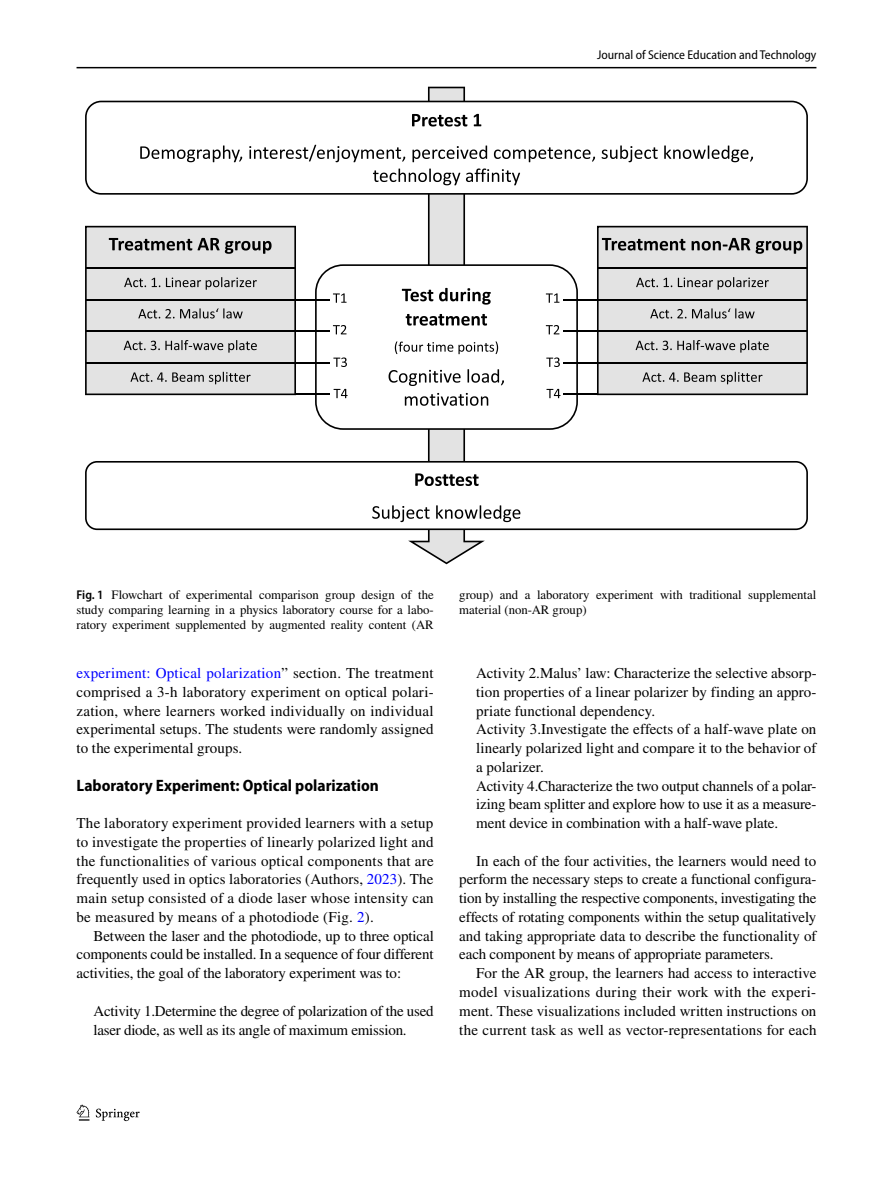
<style>
.page{position:relative;width:893px;height:1187px;background:#fff}
.page>*{position:absolute;margin:0;border:0;box-sizing:border-box;transform-origin:0 0}
.t1{font:700 semi-condensed 16.5px "Myriad Pro";color:#000}
.t2{font:15px/18.8px "STIX";color:#000;text-align:justify}
.t3{font:12.75px/15px "STIX";color:#000;text-align:justify}
.t4{font:semi-condensed 12.75px "Myriad Pro";color:#000}
.s1{font-family:"Myriad Pro";font-weight:600;font-stretch:semi-condensed}
.s2{color:#00f}
</style>
<div class="page">
<hr style="left:77px;top:67px;width:739px;height:1px;background:#000">
<svg style="left:77px;top:1104px;width:12px;height:16px"></svg>
<svg style="left:96px;top:1108px;width:44px;height:12px"></svg>
<svg style="left:85px;top:87px;width:723px;height:477px"></svg>
<p class="t4" style="left:597px;top:48px;width:221px">Journal of Science Education and Technology</p>
<p class="t3" style="left:77px;top:588px;width:359px"><span class="s1">Fig. 1</span> Flowchart of experimental comparison group design of the study comparing learning in a physics laboratory course for a labo&shy;ratory experiment supplemented by augmented reality content (AR</p>
<p class="t3" style="left:459px;top:588px;width:359px">group) and a laboratory experiment with traditional supplemental material (non-AR group)</p>
<p class="t2" style="left:77px;top:664px;width:359px"><span class="s2">experiment: Optical polarization</span>” section. The treatment comprised a 3-h laboratory experiment on optical polari&shy;zation, where learners worked individually on individual experimental setups. The students were randomly assigned to the experimental groups.</p>
<p class="t1" style="left:77px;top:775px;width:304px">Laboratory Experiment: Optical polarization</p>
<p class="t2" style="left:77px;top:814px;width:359px">The laboratory experiment provided learners with a setup to investigate the properties of linearly polarized light and the functionalities of various optical components that are frequently used in optics laboratories (Authors, <span class="s2">2023</span>). The main setup consisted of a diode laser whose intensity can be measured by means of a photodiode (Fig. <span class="s2">2</span>).</p>
<p class="t2" style="left:77px;top:927px;width:359px;text-indent:17px">Between the laser and the photodiode, up to three optical components could be installed. In a sequence of four different activities, the goal of the laboratory experiment was to:</p>
<p class="t2" style="left:94px;top:1002px;width:342px">Activity 1.Determine the degree of polarization of the used laser diode, as well as its angle of maximum emission.</p>
<p class="t2" style="left:476px;top:664px;width:342px;text-align:left">Activity 2.Malus’ law: Characterize the selective absorp&shy;tion properties of a linear polarizer by finding an appro&shy;priate functional dependency.<br>Activity 3.Investigate the effects of a half-wave plate on linearly polarized light and compare it to the behavior of a polarizer.<br>Activity 4.Characterize the two output channels of a polar&shy;izing beam splitter and explore how to use it as a measure&shy;ment device in combination with a half-wave plate.</p>
<p class="t2" style="left:459px;top:852px;width:359px;text-indent:17px">In each of the four activities, the learners would need to perform the necessary steps to create a functional configura&shy;tion by installing the respective components, investigating the effects of rotating components within the setup qualitatively and taking appropriate data to describe the functionality of each component by means of appropriate parameters.</p>
<p class="t2" style="left:459px;top:964px;width:359px;text-indent:17px">For the AR group, the learners had access to interactive model visualizations during their work with the experi&shy;ment. These visualizations included written instructions on the current task as well as vector-representations for each</p>
</div>
